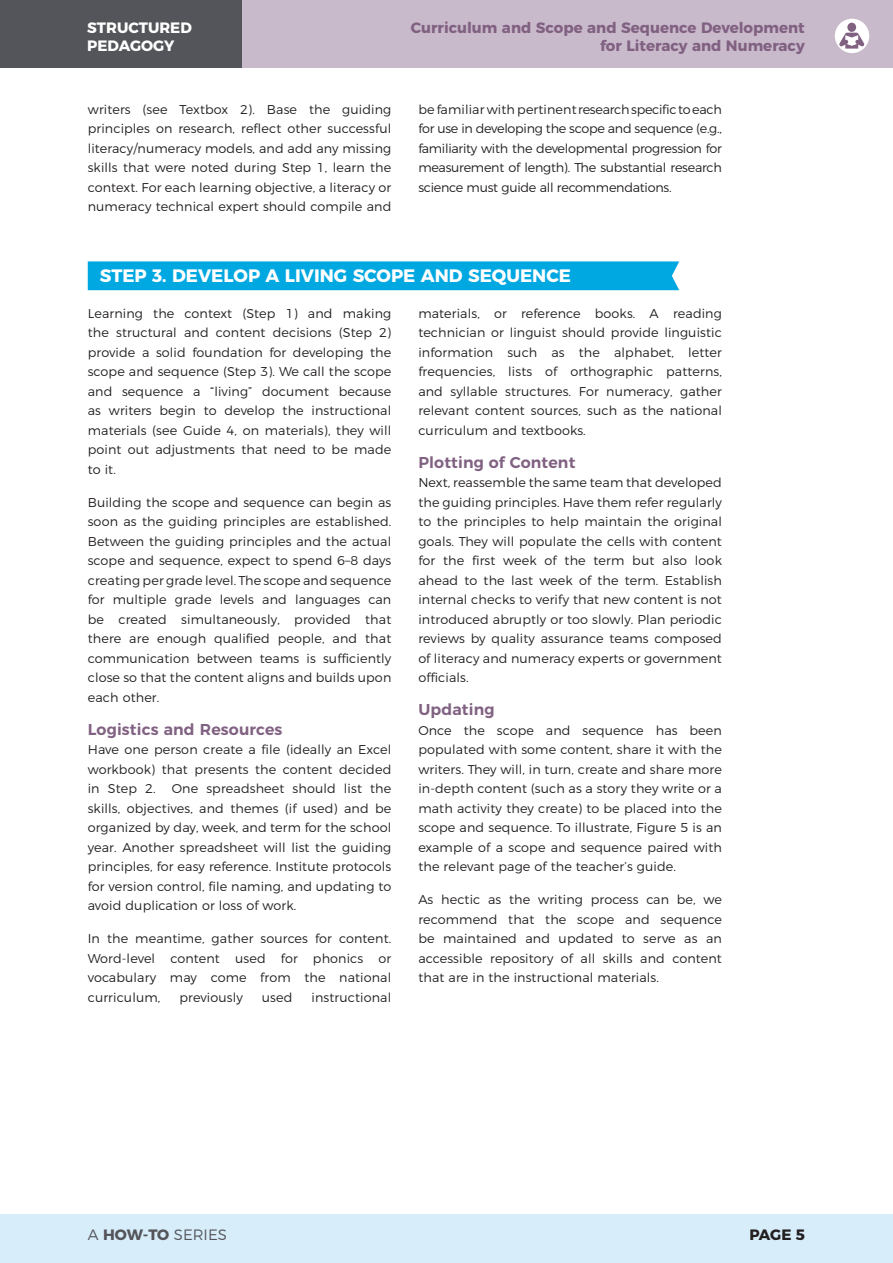
<style>
.page{position:relative;width:893px;height:1263px;background:#fff}
.page>*{position:absolute;margin:0;border:0;box-sizing:border-box;transform-origin:0 0}
.PED_head{font:700 18px "Montserrat";color:#fff}
.PED_SH{font:600 15.75px "Montserrat";letter-spacing:.01em;color:#816182}
.t1{font:700 15px/18px "Montserrat";color:#816182;text-align:right}
.t2{font:700 15px/18px "Montserrat";color:#fff}
.t3{font:300 15px "Montserrat";color:#54555a}
.t4{font:700 15px "Montserrat";color:#231f20}
.PED_body{font:300 12.75px/19.5px "Montserrat";letter-spacing:.01em;color:#231f20;text-align:justify}
.s1{font-weight:700}
</style>
<div class="page">
<div style="left:0;top:1214px;width:893px;height:49px;background:#d7edfa"></div>
<div style="left:0;top:0;width:893px;height:67px;background:#c9bacb"></div>
<div style="left:0;top:0;width:242px;height:67px;background:#54555a"></div>
<div style="left:835px;top:19px;width:34px;height:34px;background:#fff;border-radius:50%"></div>
<div style="left:847px;top:23px;width:9px;height:9px;background:#816182;border-radius:50%"></div>
<svg style="left:839px;top:33px;width:25px;height:16px"></svg>
<div style="left:88px;top:261px;width:591px;height:29px;background:#00a8e2"></div>
<p class="t2" style="left:87px;top:18px;width:106px">STRUCTURED<br>PEDAGOGY</p>
<p class="t1" style="left:411px;top:18px;width:395px">Curriculum and Scope and Sequence Development for Literacy and Numeracy</p>
<p class="PED_body" style="left:88px;top:98px;width:305px">writers (see Textbox 2). Base the guiding principles on research, reflect other successful literacy/numeracy models, and add any missing skills that were noted during Step 1, learn the context. For each learning objective, a literacy or numeracy technical expert should compile and</p>
<p class="PED_body" style="left:418px;top:98px;width:305px">be familiar with pertinent research specific to each for use in developing the scope and sequence (e.g., familiarity with the developmental progression for measurement of length). The substantial research science must guide all recommendations.</p>
<p class="PED_head" style="left:100px;top:261px;width:473px">STEP 3. DEVELOP A LIVING SCOPE AND SEQUENCE</p>
<p class="PED_body" style="left:88px;top:302px;width:305px">Learning the context (Step 1) and making the structural and content decisions (Step 2) provide a solid foundation for developing the scope and sequence (Step 3). We call the scope and sequence a “living” document because as writers begin to develop the instructional materials (see Guide 4, on materials), they will point out adjustments that need to be made to it.</p>
<p class="PED_body" style="left:88px;top:491px;width:305px">Building the scope and sequence can begin as soon as the guiding principles are established.<br>Between the guiding principles and the actual scope and sequence, expect to spend 6–8 days creating per grade level. The scope and sequence for multiple grade levels and languages can be created simultaneously, provided that there are enough qualified people, and that communication between teams is sufficiently close so that the content aligns and builds upon each other.</p>
<p class="PED_SH" style="left:88px;top:716px;width:196px">Logistics and Resources</p>
<p class="PED_body" style="left:88px;top:739px;width:305px">Have one person create a file (ideally an Excel workbook) that presents the content decided in Step 2.</p>
<p class="PED_body" style="left:418px;top:302px;width:305px">materials, or reference books. A reading technician or linguist should provide linguistic information such as the alphabet, letter frequencies, lists of orthographic patterns, and syllable structures. For numeracy, gather relevant content sources, such as the national curriculum and textbooks.</p>
<p class="PED_SH" style="left:418px;top:449px;width:159px">Plotting of Content</p>
<p class="PED_body" style="left:418px;top:472px;width:305px">Next, reassemble the same team that developed the guiding principles. Have them refer regularly to the principles to help maintain the original goals. They will populate the cells with content for the first week of the term but also look ahead to the last week of the term. Establish internal checks to verify that new content is not introduced abruptly or too slowly. Plan periodic reviews by quality assurance teams composed of literacy and numeracy experts or government officials.</p>
<p class="PED_SH" style="left:418px;top:697px;width:78px">Updating</p>
<p class="PED_body" style="left:418px;top:719px;width:305px">Once the scope and sequence has been populated with some content, share it with the writers. They will, in turn, create and share more in-depth content (such as a story they write or a math activity they create) to be placed into the scope and sequence. To illustrate, Figure 5 is an example of a scope and sequence paired with the relevant page of the teacher’s guide.</p>
<p class="PED_body" style="left:418px;top:889px;width:305px">As hectic as the writing process can be, we recommend that the scope and sequence be maintained and updated to serve as an accessible repository of all skills and content that are in the instructional materials.</p>
<p class="PED_body" style="left:88px;top:778px;width:305px;text-indent:84px">One spreadsheet should list the skills, objectives, and themes (if used) and be organized by day, week, and term for the school year. Another spreadsheet will list the guiding principles, for easy reference. Institute protocols for version control, file naming, and updating to avoid duplication or loss of work.</p>
<p class="PED_body" style="left:88px;top:928px;width:305px">In the meantime, gather sources for content.<br>Word-level content used for phonics or vocabulary may come from the national curriculum,</p>
<p class="PED_body" style="left:179px;top:986px;width:65px">previously</p>
<p class="PED_body" style="left:262px;top:986px;width:32px">used</p>
<p class="PED_body" style="left:312px;top:986px;width:81px">instructional</p>
<p class="t3" style="left:88px;top:1223px;width:141px">A <span class="s1">HOW-TO</span> SERIES</p>
<p class="t4" style="left:749px;top:1223px;width:57px">PAGE 5</p>
</div>
